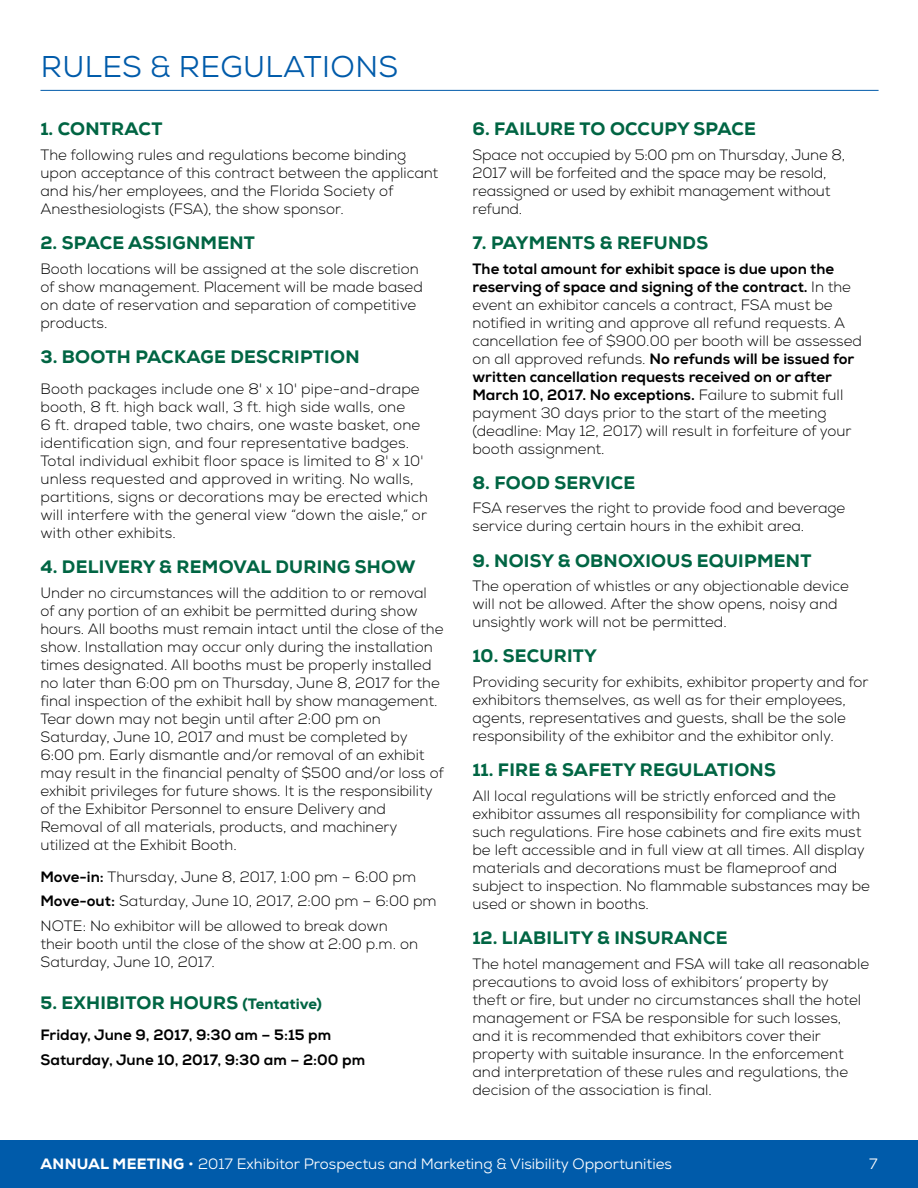
<style>
.page{position:relative;width:918px;height:1188px;background:#fff}
.page>*{position:absolute;margin:0;border:0;box-sizing:border-box;transform-origin:0 0}
.t1{font:30px "Nexa";letter-spacing:.015em;color:#005baa}
.Header_2{font:800 18px "Nexa";letter-spacing:.015em;color:#006543}
.Body{font:300 15px/18px "Nexa";color:#000}
.t2{font:15px "Nexa";color:#fff}
.Body-2{font:800 15px "Nexa";color:#000}
.s1{font-weight:800}
.s2{font-size:15px}
</style>
<div class="page">
<div style="left:0;top:1141px;width:918px;height:47px;background:#005baa"></div>
<hr style="left:40px;top:90px;width:839px;height:1px;background:#005baa">
<p class="t1" style="left:41px;top:47px;width:359px">RULES &amp; REGULATIONS</p>
<p class="Header_2" style="left:40px;top:117px;width:123px">1. CONTRACT</p>
<p class="Body" style="left:40px;top:146px;width:399px">The following rules and regulations become binding upon acceptance of this contract between the applicant and his/her employees, and the Florida Society of Anesthesiologists (FSA), the show sponsor.</p>
<p class="Header_2" style="left:40px;top:231px;width:216px">2. SPACE ASSIGNMENT</p>
<p class="Body" style="left:40px;top:260px;width:384px">Booth locations will be assigned at the sole discretion of show management. Placement will be made based on date of reservation and separation of competitive products.</p>
<p class="Header_2" style="left:40px;top:345px;width:321px">3. BOOTH PACKAGE DESCRIPTION</p>
<p class="Body" style="left:40px;top:380px;width:389px">Booth packages include one 8' x 10' pipe-and-drape booth, 8 ft. high back wall, 3 ft. high side walls, one<br>6 ft. draped table, two chairs, one waste basket, one identification sign, and four representative badges.<br>Total individual exhibit floor space is limited to 8' x 10' unless requested and approved in writing. No walls, partitions, signs or decorations may be erected which will interfere with the general view “down the aisle,” or with other exhibits.</p>
<p class="Header_2" style="left:40px;top:556px;width:376px">4. DELIVERY &amp; REMOVAL DURING SHOW</p>
<p class="Body" style="left:40px;top:584px;width:405px">Under no circumstances will the addition to or removal of any portion of an exhibit be permitted during show hours. All booths must remain intact until the close of the show. Installation may occur only during the installation times designated. All booths must be properly installed no later than 6:00 pm on Thursday, June 8, 2017 for the final inspection of the exhibit hall by show management.<br>Tear down may not begin until after 2:00 pm on Saturday, June 10, 2017 and must be completed by 6:00 pm. Early dismantle and/or removal of an exhibit may result in the financial penalty of $500 and/or loss of exhibit privileges for future shows. It is the responsibility of the Exhibitor Personnel to ensure Delivery and Removal of all materials, products, and machinery utilized at the Exhibit Booth.</p>
<p class="Body" style="left:40px;top:868px;width:377px"><span class="s1">Move-in:</span> Thursday, June 8, 2017, 1:00 pm – 6:00 pm</p>
<p class="Body" style="left:40px;top:893px;width:398px"><span class="s1">Move-out:</span> Saturday, June 10, 2017, 2:00 pm – 6:00 pm</p>
<p class="Body" style="left:40px;top:917px;width:379px">NOTE: No exhibitor will be allowed to break down their booth until the close of the show at 2:00 p.m. on<br>Saturday, June 10, 2017.</p>
<p class="Header_2" style="left:40px;top:991px;width:283px">5. EXHIBITOR HOURS <span class="s2">(Tentative)</span></p>
<p class="Body-2" style="left:40px;top:1026px;width:292px">Friday, June 9, 2017, 9:30 am – 5:15 pm</p>
<p class="Body-2" style="left:40px;top:1051px;width:326px">Saturday, June 10, 2017, 9:30 am – 2:00 pm</p>
<p class="Header_2" style="left:472px;top:117px;width:285px">6. FAILURE TO OCCUPY SPACE</p>
<p class="Body" style="left:472px;top:146px;width:374px">Space not occupied by 5:00 pm on Thursday, June 8, 2017 will be forfeited and the space may be resold, reassigned or used by exhibit management without refund.</p>
<p class="Header_2" style="left:472px;top:231px;width:237px">7. PAYMENTS &amp; REFUNDS</p>
<p class="Body" style="left:472px;top:260px;width:391px"><span class="s1">The total amount for exhibit space is due upon the reserving of space and signing of the contract.</span> In the event an exhibitor cancels a contract, FSA must be notified in writing and approve all refund requests. A cancellation fee of $900.00 per booth will be assessed on all approved refunds. <span class="s1">No refunds will be issued for written cancellation requests received on or after March 10, 2017. No exceptions.</span> Failure to submit full payment 30 days prior to the start of the meeting (deadline: May 12, 2017) will result in forfeiture of your booth assignment.</p>
<p class="Header_2" style="left:472px;top:471px;width:164px">8. FOOD SERVICE</p>
<p class="Body" style="left:472px;top:500px;width:374px">FSA reserves the right to provide food and beverage service during certain hours in the exhibit area.</p>
<p class="Header_2" style="left:472px;top:549px;width:340px">9. NOISY &amp; OBNOXIOUS EQUIPMENT</p>
<p class="Body" style="left:472px;top:578px;width:378px">The operation of whistles or any objectionable device will not be allowed. After the show opens, noisy and unsightly work will not be permitted.</p>
<p class="Header_2" style="left:472px;top:645px;width:126px">10. SECURITY</p>
<p class="Body" style="left:472px;top:673px;width:398px">Providing security for exhibits, exhibitor property and for exhibitors themselves, as well as for their employees, agents, representatives and guests, shall be the sole responsibility of the exhibitor and the exhibitor only.</p>
<p class="Header_2" style="left:472px;top:759px;width:305px">11. FIRE &amp; SAFETY REGULATIONS</p>
<p class="Body" style="left:472px;top:787px;width:399px">All local regulations will be strictly enforced and the exhibitor assumes all responsibility for compliance with such regulations. Fire hose cabinets and fire exits must be left accessible and in full view at all times. All display materials and decorations must be flameproof and subject to inspection. No flammable substances may be used or shown in booths.</p>
<p class="Header_2" style="left:472px;top:926px;width:257px">12. LIABILITY &amp; INSURANCE</p>
<p class="Body" style="left:472px;top:955px;width:398px">The hotel management and FSA will take all reasonable precautions to avoid loss of exhibitors’ property by<br>theft or fire, but under no circumstances shall the hotel management or FSA be responsible for such losses, and it is recommended that exhibitors cover their property with suitable insurance. In the enforcement and interpretation of these rules and regulations, the decision of the association is final.</p>
<p class="t2" style="left:41px;top:1154px;width:633px"><span class="s1">ANNUAL MEETING</span> • 2017 Exhibitor Prospectus and Marketing &amp; Visibility Opportunities</p>
<p class="t2" style="left:869px;top:1154px;width:10px">7</p>
</div>
